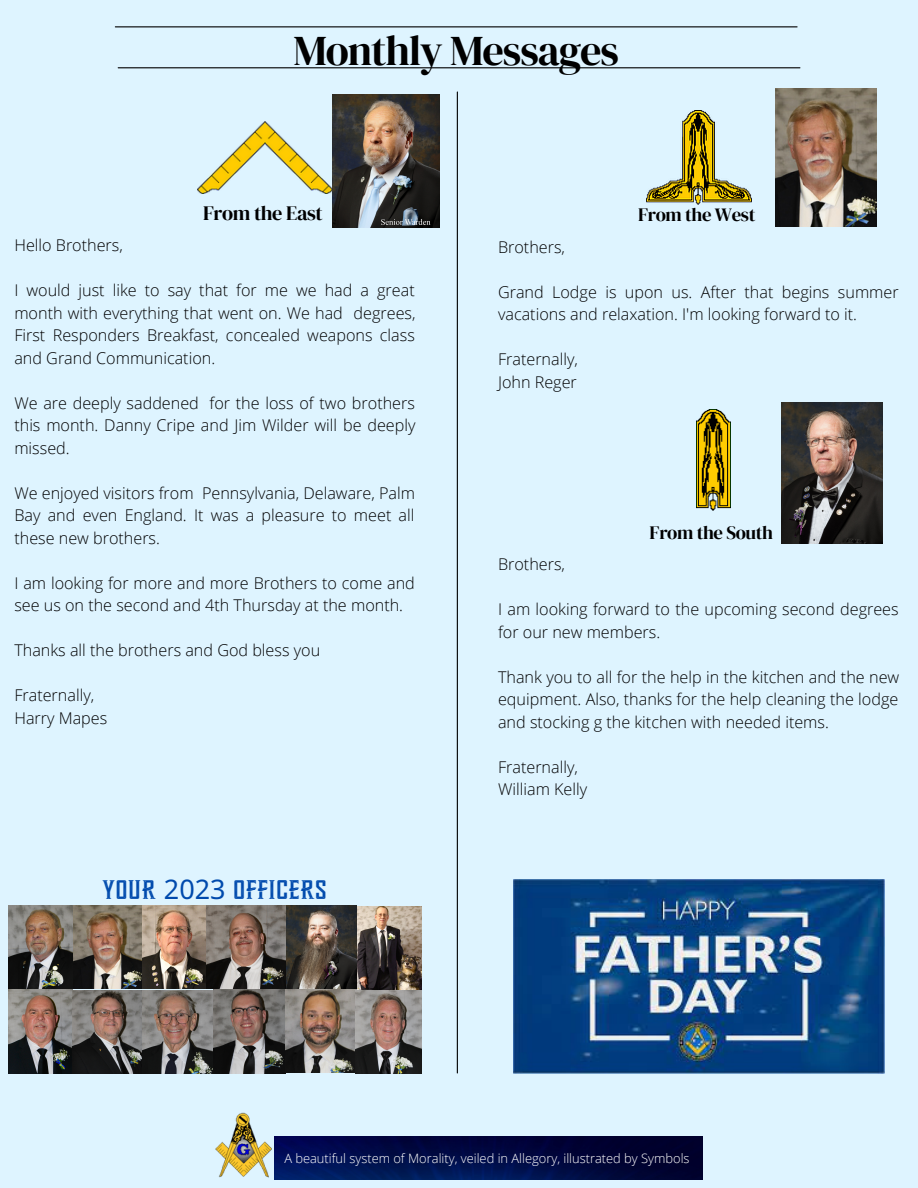
<style>
.page{position:relative;width:918px;height:1188px;background:#def4ff}
.page>*{position:absolute;margin:0;border:0;box-sizing:border-box;transform-origin:0 0}
.t1{font:42.3px "DM Serif Display";letter-spacing:-.025em;color:#000}
.t2{font:27px "Whiskey Style";color:#004aad}
.t3{font:20.25px "DM Serif Display";letter-spacing:-.02em;color:#000}
.t4{font:18.75px "DM Serif Display";letter-spacing:-.02em;color:#000}
.t5{font:300 16.2px/22.5px "Open Sans";color:#000;text-align:justify}
.t6{font:300 12.9px "Open Sans";color:#fff}
.s1{font-family:"Noto Sans"}
</style>
<div class="page">
<hr style="left:115px;top:26px;width:682px;height:1px;background:#000">
<hr style="left:457px;top:92px;width:1px;height:981px;background:#000">
<hr style="left:118px;top:67px;width:682px;height:1px;background:#000">
<img style="left:275px;top:1137px;width:428px;height:42px">
<img style="left:215px;top:1113px;width:60px;height:66px">
<img style="left:647px;top:110px;width:104px;height:95px">
<img style="left:696px;top:409px;width:35px;height:102px">
<img style="left:782px;top:403px;width:100px;height:141px">
<img style="left:333px;top:94px;width:107px;height:134px">
<img style="left:197px;top:121px;width:135px;height:72px">
<img style="left:775px;top:88px;width:102px;height:138px">
<img style="left:9px;top:906px;width:347px;height:83px">
<img style="left:9px;top:989px;width:276px;height:85px">
<img style="left:358px;top:906px;width:64px;height:84px">
<img style="left:286px;top:989px;width:70px;height:83px">
<img style="left:356px;top:991px;width:65px;height:83px">
<img style="left:513px;top:880px;width:372px;height:193px">
<p class="t1" style="left:293px;top:21px;width:327px">Monthly Messages</p>
<p class="t3" style="left:203px;top:199px;width:121px">From the East</p>
<p class="t4" style="left:638px;top:202px;width:119px">From the West</p>
<p class="t5" style="left:14px;top:234px;width:110px">Hello Brothers,</p>
<p class="t5" style="left:14px;top:279px;width:403px">I would just like to say that for me we had a great month with everything that went on. We had degrees, First Responders Breakfast, concealed weapons class and Grand Communication.</p>
<p class="t5" style="left:14px;top:391px;width:403px">We are deeply saddened for the loss of two brothers this month. Danny Cripe and Jim Wilder will be deeply missed.</p>
<p class="t5" style="left:14px;top:481px;width:402px">We enjoyed visitors from Pennsylvania, Delaware, Palm Bay and even England. It was a pleasure to meet all these new brothers.</p>
<p class="t5" style="left:14px;top:571px;width:402px">I am looking for more and more Brothers to come and see us on the second and 4th Thursday at the month.</p>
<p class="t5" style="left:14px;top:639px;width:307px">Thanks all the brothers and God bless you</p>
<p class="t5" style="left:14px;top:684px;width:81px">Fraternally,</p>
<p class="t5" style="left:14px;top:706px;width:94px">Harry Mapes</p>
<p class="t2" style="left:102px;top:879px;width:223px">YOUR <span class="s1">2023</span> OFFICERS</p>
<p class="t5" style="left:498px;top:235px;width:69px">Brothers,</p>
<p class="t5" style="left:498px;top:280px;width:402px">Grand Lodge is upon us. After that begins summer vacations and relaxation. I'm looking forward to it.</p>
<p class="t5" style="left:498px;top:348px;width:81px">Fraternally,</p>
<p class="t5" style="left:498px;top:370px;width:80px">John Reger</p>
<p class="t4" style="left:650px;top:520px;width:125px">From the South</p>
<p class="t5" style="left:498px;top:553px;width:69px">Brothers,</p>
<p class="t5" style="left:498px;top:598px;width:402px">I am looking forward to the upcoming second degrees for our new members.</p>
<p class="t5" style="left:498px;top:665px;width:403px">Thank you to all for the help in the kitchen and the new equipment. Also, thanks for the help cleaning the lodge and stocking g the kitchen with needed items.</p>
<p class="t5" style="left:498px;top:755px;width:81px">Fraternally,</p>
<p class="t5" style="left:498px;top:778px;width:91px">William Kelly</p>
<p class="t6" style="left:284px;top:1149px;width:407px">A beautiful system of Morality, veiled in Allegory, illustrated by Symbols</p>
</div>
